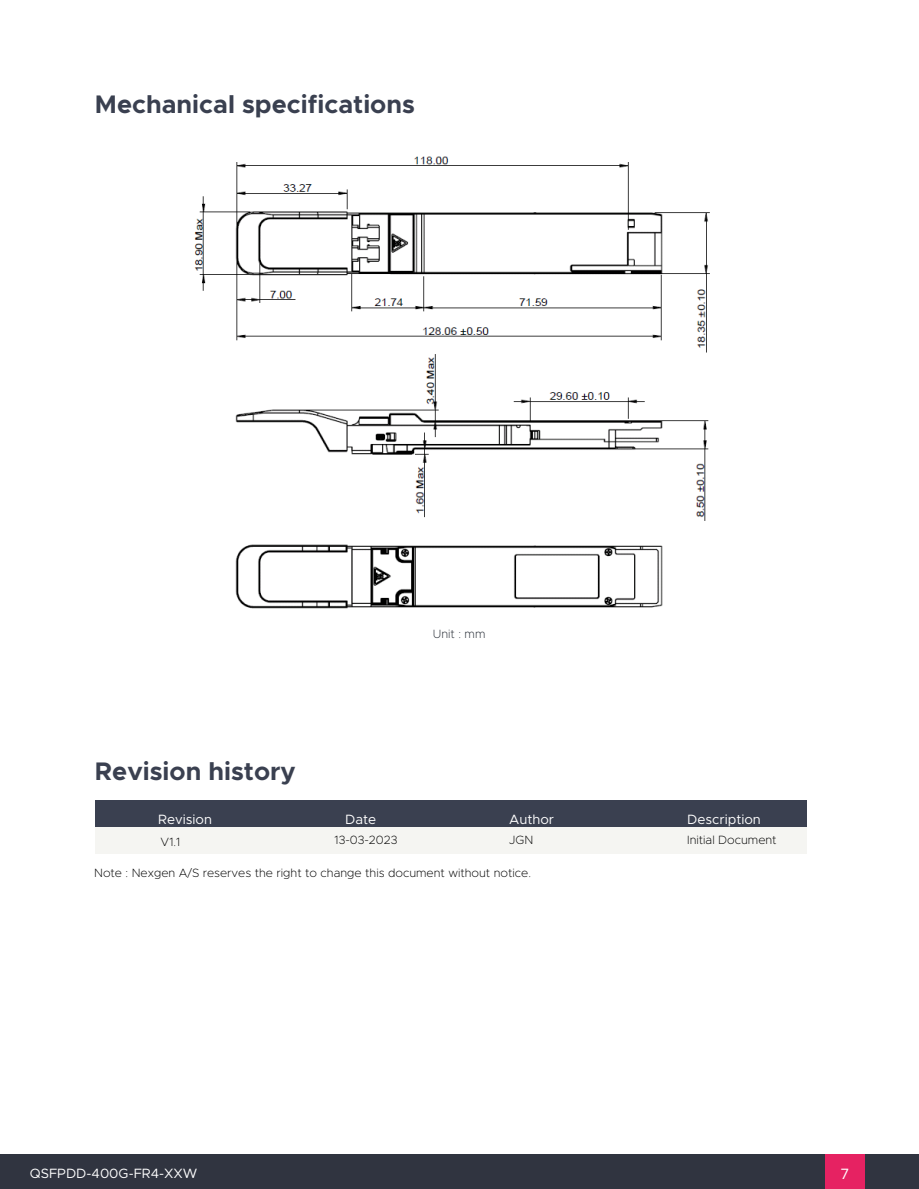
<style>
.page{position:relative;width:919px;height:1189px;background:#fff}
.page>*{position:absolute;margin:0;border:0;box-sizing:border-box;transform-origin:0 0}
.t1{font:700 25.5px "Metropolis";color:#3a4050}
.t2{font:15px "Metropolis";color:#fff}
.t3{font:13.5px "Metropolis";color:#fff}
.t4{font:200 12px "Metropolis";color:#000}
.t5{font:200 12px "Metropolis";color:#232932}
</style>
<div class="page">
<img style="left:194px;top:156px;width:516px;height:453px">
<div style="left:95px;top:824px;width:711px;height:29px;background:#f5f5f2"></div>
<div style="left:95px;top:800px;width:711px;height:27px;background:#3a4050"></div>
<div style="left:0;top:1154px;width:918px;height:35px;background:#303440"></div>
<div style="left:825px;top:1154px;width:40px;height:35px;background:#e62262"></div>
<h1 class="t1" style="left:95px;top:88px;width:321px">Mechanical specifications</h1>
<h1 class="t1" style="left:95px;top:755px;width:202px">Revision history</h1>
<p class="t5" style="left:433px;top:627px;width:54px">Unit : mm</p>
<p class="t3" style="left:158px;top:811px;width:55px">Revision</p>
<p class="t3" style="left:345px;top:811px;width:33px">Date</p>
<p class="t3" style="left:509px;top:811px;width:46px">Author</p>
<p class="t3" style="left:687px;top:811px;width:75px">Description</p>
<p class="t4" style="left:161px;top:834px;width:21px">V1.1</p>
<p class="t4" style="left:334px;top:833px;width:65px">13-03-2023</p>
<p class="t4" style="left:509px;top:833px;width:26px">JGN</p>
<p class="t4" style="left:687px;top:833px;width:91px">Initial Document</p>
<p class="t4" style="left:94px;top:865px;width:438px">Note : Nexgen A/S reserves the right to change this document without notice.</p>
<p class="t3" style="left:30px;top:1165px;width:169px">QSFPDD-400G-FR4-XXW</p>
<p class="t2" style="left:840px;top:1164px;width:10px">7</p>
</div>
